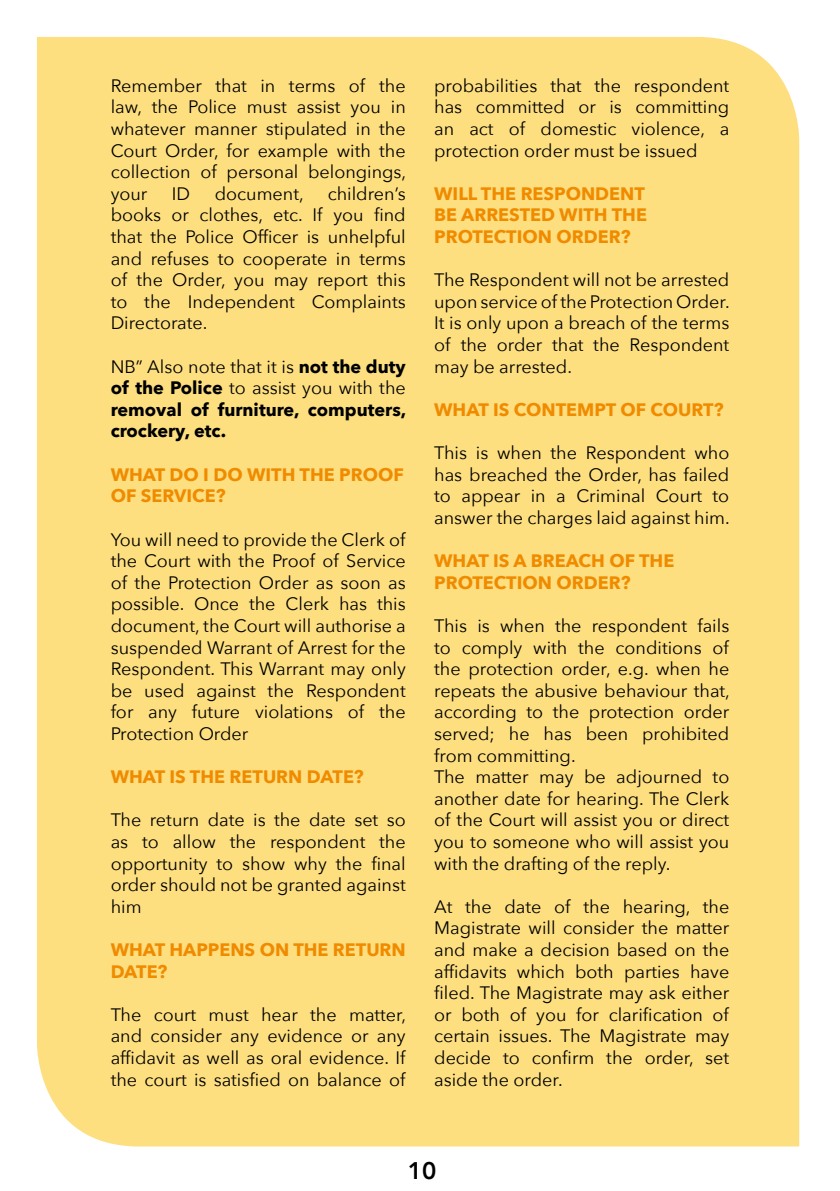
<style>
.page{position:relative;width:840px;height:1191px;background:#fff}
.page>*{position:absolute;margin:0;border:0;box-sizing:border-box;transform-origin:0 0}
.t1{font:800 24px "Avenir";color:#000}
.t2{font:18px/21.6px "Avenir Next";color:#000;text-align:justify}
.t3{font:700 18px/21.6px "Avenir Next";color:#f08b00}
.t4{font:700 18px/21.6px "Avenir Next";color:#000;text-align:justify}
.s1{font-weight:400}
</style>
<div class="page">
<div style="left:37px;top:37px;width:761px;height:1109px;background:#fddf80"></div>
<p class="t2" style="left:111px;top:75px;width:297px">Remember that in terms of the law, the Police must assist you in whatever manner stipulated in the Court Order, for example with the collection of personal belongings, your</p>
<p class="t2" style="left:111px;top:183px;width:296px;text-indent:217px">children’s books or clothes, etc. If you find that the Police Officer is unhelpful and refuses to cooperate in terms of the Order, you may report this to the Independent Complaints Directorate.</p>
<p class="t4" style="left:111px;top:355px;width:297px"><span class="s1">NB” Also note that it is</span> not the duty of the Police <span class="s1">to assist you with the </span>removal of furniture, computers, crockery, etc.</p>
<p class="t3" style="left:111px;top:463px;width:294px">WHAT DO I DO WITH THE PROOF<br>OF SERVICE?</p>
<p class="t2" style="left:111px;top:528px;width:296px">You will need to provide the Clerk of the Court with the Proof of Service of the Protection Order as soon as possible. Once the Clerk has this document, the Court will authorise a suspended Warrant of Arrest for the Respondent. This Warrant may only be used against the Respondent for any future violations of the Protection Order</p>
<p class="t3" style="left:111px;top:766px;width:254px">WHAT IS THE RETURN DATE?</p>
<p class="t2" style="left:111px;top:809px;width:296px">The return date is the date set so as to allow the respondent the opportunity to show why the final order should not be granted against him</p>
<p class="t3" style="left:111px;top:938px;width:296px">WHAT HAPPENS ON THE RETURN<br>DATE?</p>
<p class="t2" style="left:111px;top:1003px;width:297px">The court must hear the matter, and consider any evidence or any affidavit as well as oral evidence. If the court is satisfied on balance of</p>
<p class="t2" style="left:172px;top:183px;width:20px">ID</p>
<p class="t2" style="left:214px;top:183px;width:90px">document,</p>
<p class="t2" style="left:434px;top:75px;width:296px">probabilities that the respondent has committed or is committing an act of domestic violence, a protection order must be issued</p>
<p class="t3" style="left:434px;top:182px;width:214px;text-align:justify">WILL THE RESPONDENT BE ARRESTED WITH THE PROTECTION ORDER?</p>
<p class="t2" style="left:434px;top:269px;width:297px">The Respondent will not be arrested upon service of the Protection Order.<br>It is only upon a breach of the terms of the order that the Respondent may be arrested.</p>
<p class="t3" style="left:434px;top:398px;width:291px">WHAT IS CONTEMPT OF COURT?</p>
<p class="t2" style="left:434px;top:442px;width:297px">This is when the Respondent who has breached the Order, has failed to appear in a Criminal Court to answer the charges laid against him.</p>
<p class="t3" style="left:434px;top:550px;width:241px">WHAT IS A BREACH OF THE<br>PROTECTION ORDER?</p>
<p class="t2" style="left:434px;top:615px;width:297px;text-align:left">This is when the respondent fails to comply with the conditions of the protection order, e.g. when he repeats the abusive behaviour that, according to the protection order served; he has been prohibited from committing.<br>The matter may be adjourned to another date for hearing. The Clerk of the Court will assist you or direct you to someone who will assist you with the drafting of the reply.</p>
<p class="t2" style="left:434px;top:895px;width:296px">At the date of the hearing, the Magistrate will consider the matter and make a decision based on the affidavits which both parties have filed. The Magistrate may ask either or both of you for clarification of certain issues. The Magistrate may decide to confirm the order, set aside the order.</p>
<h1 class="t1" style="left:407px;top:1148px;width:30px">10</h1>
</div>
